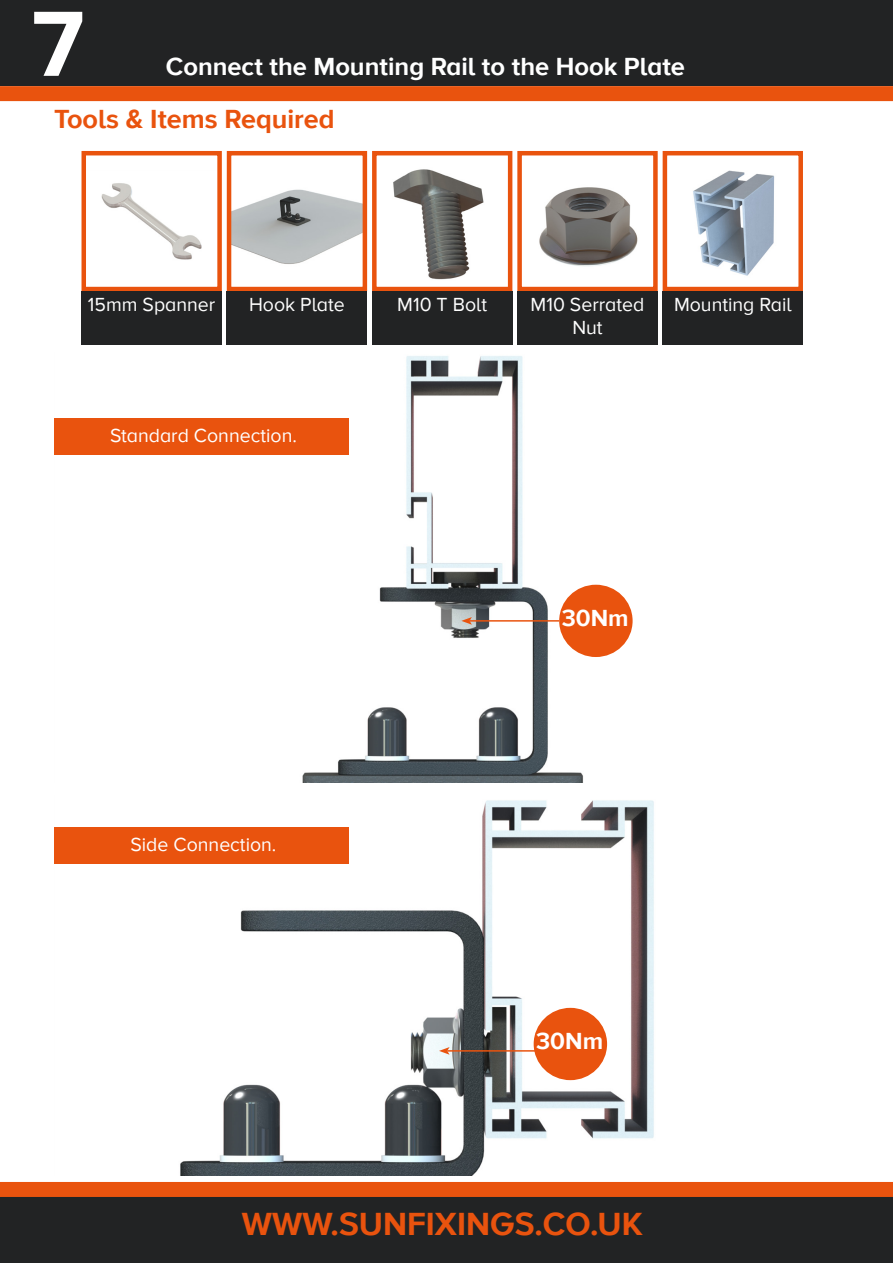
<style>
.page{position:relative;width:893px;height:1263px;background:#fff}
.page>*{position:absolute;margin:0;border:0;box-sizing:border-box;transform-origin:0 0}
.t1{font:700 96px "Proxima Nova A";color:#fff}
.t2{font:700 33px "Proxima Nova A";color:#e9530e}
.t3{font:700 27px "Proxima Nova A";color:#e9530e}
.t4{font:700 25.5px "Proxima Nova A";color:#fff}
.t5{font:700 24px "Proxima Nova A";color:#fff}
.t6{font:19.5px/23.4px "Proxima Nova A";color:#fff;text-align:center}
</style>
<div class="page">
<div style="left:0;top:0;width:893px;height:86px;background:#222324"></div>
<div style="left:0;top:1195px;width:893px;height:68px;background:#222324"></div>
<div style="left:0;top:1182px;width:893px;height:15px;background:#e9530e"></div>
<div style="left:0;top:86px;width:893px;height:15px;background:#e9530e"></div>
<img style="left:302px;top:356px;width:330px;height:426px">
<img style="left:180px;top:800px;width:474px;height:376px">
<img style="left:101px;top:183px;width:101px;height:77px">
<div style="left:82px;top:151px;width:140px;height:140px;border:4px solid #e9530e"></div>
<img style="left:232px;top:189px;width:130px;height:75px">
<div style="left:227px;top:151px;width:140px;height:140px;border:4px solid #e9530e"></div>
<img style="left:393px;top:169px;width:91px;height:111px">
<div style="left:372px;top:151px;width:140px;height:140px;border:4px solid #e9530e"></div>
<img style="left:539px;top:187px;width:99px;height:79px">
<div style="left:517px;top:151px;width:141px;height:140px;border:4px solid #e9530e"></div>
<img style="left:693px;top:170px;width:82px;height:106px">
<div style="left:663px;top:151px;width:140px;height:140px;border:4px solid #e9530e"></div>
<div style="left:82px;top:291px;width:140px;height:53px;background:#222324"></div>
<div style="left:227px;top:291px;width:140px;height:53px;background:#222324"></div>
<div style="left:372px;top:291px;width:140px;height:53px;background:#222324"></div>
<div style="left:517px;top:291px;width:141px;height:53px;background:#222324"></div>
<div style="left:663px;top:291px;width:140px;height:53px;background:#222324"></div>
<div style="left:559px;top:585px;width:74px;height:72px;background:#e9530e;border-radius:50%"></div>
<div style="left:534px;top:1008px;width:73px;height:72px;background:#e9530e;border-radius:50%"></div>
<div style="left:54px;top:418px;width:295px;height:37px;background:#e9530e"></div>
<div style="left:54px;top:827px;width:295px;height:37px;background:#e9530e"></div>
<hr style="left:470px;top:620px;width:89px;height:2px;background:#e9530e">
<svg style="left:461px;top:617px;width:11px;height:8px"></svg>
<hr style="left:447px;top:1050px;width:90px;height:2px;background:#e9530e">
<svg style="left:439px;top:1047px;width:11px;height:8px"></svg>
<h1 class="t1" style="left:32px;top:-11px;width:54px">7</h1>
<h3 class="t3" style="left:54px;top:103px;width:282px">Tools &amp; Items Required</h3>
<h3 class="t4" style="left:166px;top:52px;width:521px">Connect the Mounting Rail to the Hook Plate</h3>
<p class="t6" style="left:88px;top:293px;width:129px">15mm Spanner</p>
<p class="t6" style="left:249px;top:293px;width:97px">Hook Plate</p>
<p class="t6" style="left:397px;top:293px;width:91px">M10 T Bolt</p>
<p class="t6" style="left:531px;top:293px;width:115px">M10 Serrated<br>Nut</p>
<p class="t6" style="left:674px;top:293px;width:119px">Mounting Rail</p>
<p class="t6" style="left:110px;top:425px;width:188px">Standard Connection.</p>
<p class="t6" style="left:130px;top:833px;width:147px">Side Connection.</p>
<p class="t5" style="left:562px;top:604px;width:68px">30Nm</p>
<p class="t5" style="left:536px;top:1027px;width:68px">30Nm</p>
<h2 class="t2" style="left:242px;top:1205px;width:402px">WWW.SUNFIXINGS.CO.UK</h2>
</div>
